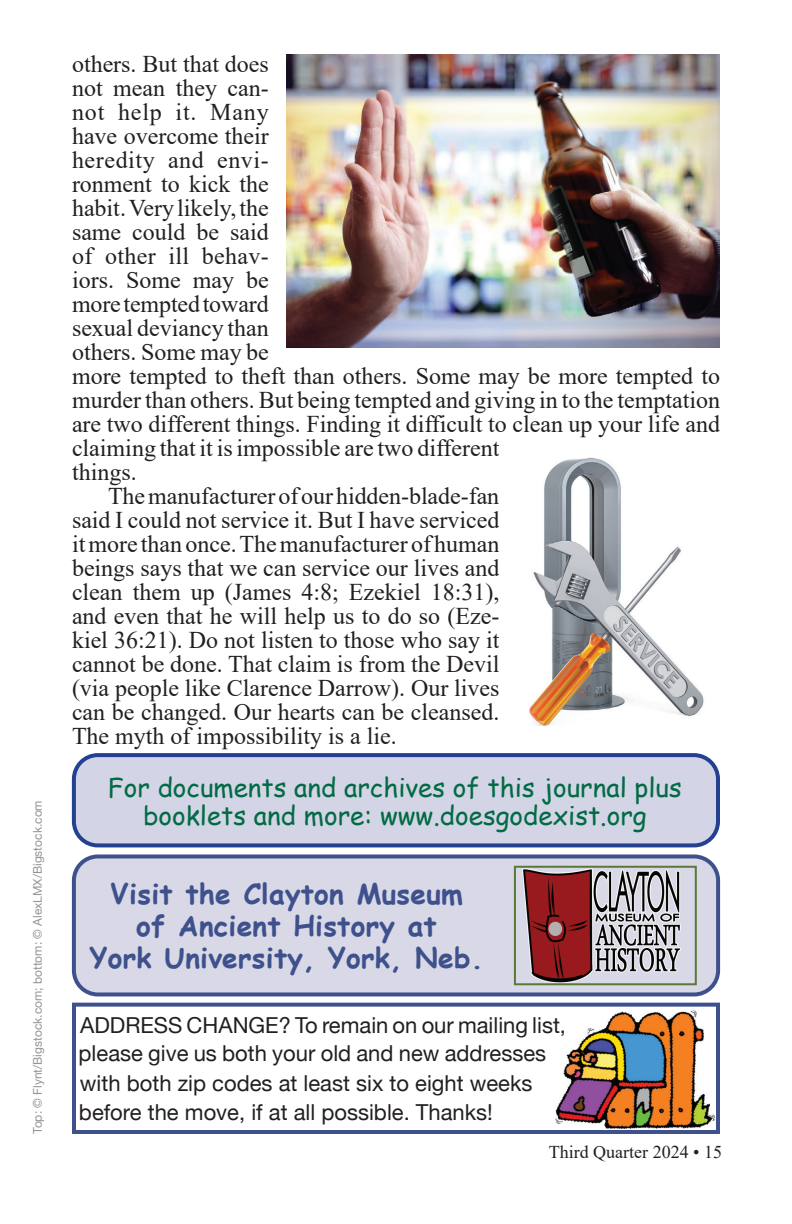
<style>
.page{position:relative;width:792px;height:1224px;background:#fff}
.page>*{position:absolute;margin:0;border:0;box-sizing:border-box;transform-origin:0 0}
.Body_Copy{font:700 28px/32px "Comic Sans MS";letter-spacing:.01em;color:#3e518c;text-align:center}
.Body_Copy-2{font:26px/28px "Comic Sans MS";color:#026b44;text-align:center}
.Body_Copy-3{font:24px/24px "Times New Roman";color:#231f20}
.t1{font:22px "Helvetica Neue";color:#231f20}
.t2{font:18px "Times New Roman";color:#231f20}
.Body_Copy-4{font:12px "Helvetica Neue";color:#939598}
</style>
<div class="page">
<img style="left:529px;top:457px;width:175px;height:269px">
<img style="left:287px;top:54px;width:433px;height:294px">
<div style="left:74px;top:856px;width:644px;height:138px;background:#d8d8e6;border-radius:24px"></div>
<div style="left:72px;top:854px;width:648px;height:142px;border:4px solid #3e518c;border-radius:24px"></div>
<img style="left:522px;top:869px;width:159px;height:113px">
<div style="left:514px;top:866px;width:183px;height:119px;border:2px solid #5a7937"></div>
<div style="left:72px;top:1003px;width:648px;height:131px;border:4px solid #3e518c"></div>
<img style="left:555px;top:1010px;width:159px;height:119px">
<div style="left:74px;top:755px;width:644px;height:90px;background:#d4d4e7;border-radius:24px"></div>
<div style="left:72px;top:753px;width:648px;height:94px;border:4px solid #234190;border-radius:24px"></div>
<p class="Body_Copy-4" style="left:29px;top:1134px;width:335px;rotate:-90deg">Top: © Flynt/Bigstock.com; bottom: © AlexLMX/Bigstock.com</p>
<p class="Body_Copy-3" style="left:72px;top:51px;width:650px">others. But that does<br>not mean they can-<br>not help it. Many<br>have overcome their<br>heredity and envi-<br>ronment to kick the<br>habit. Very likely, the<br>same could be said<br>of other ill behav-<br>iors. Some may be<br>more tempted toward<br>sexual deviancy than<br>others. Some may be<br>more tempted to theft than others. Some may be more tempted to murder than others. But being tempted and giving in to the temptation are two different things. Finding it difficult to clean up your life and claiming that it is impossible are two different<br>things.</p>
<p class="Body_Copy-3" style="left:72px;top:483px;width:429px;text-align:justify;text-indent:36px">The manufacturer of our hidden-blade-fan said I could not service it. But I have serviced it more than once. The manufacturer of human beings says that we can service our lives and clean them up (James 4:8; Ezekiel 18:31), and even that he will help us to do so (Eze&shy;kiel 36:21). Do not listen to those who say it cannot be done. That claim is from the Devil (via people like Clarence Darrow). Our lives can be changed. Our hearts can be cleansed.<br>The myth of impossibility is a lie.</p>
<p class="Body_Copy-2" style="left:108px;top:772px;width:575px">For documents and archives of this journal plus booklets and more: www.doesgodexist.org</p>
<p class="Body_Copy" style="left:90px;top:877px;width:395px">Visit the Clayton Museum<br>of Ancient History at<br>York University, York, Neb.</p>
<p class="t1" style="left:80px;top:1009px;width:487px">ADDRESS CHANGE? To remain on our mailing list,</p>
<p class="t1" style="left:79px;top:1038px;width:469px">please give us both your old and new addresses</p>
<p class="t1" style="left:80px;top:1067px;width:454px">with both zip codes at least six to eight weeks</p>
<p class="t1" style="left:79px;top:1096px;width:416px">before the move, if at all possible. Thanks!</p>
<p class="t2" style="left:549px;top:1139px;width:175px">Third Quarter 2024 • 15</p>
</div>
